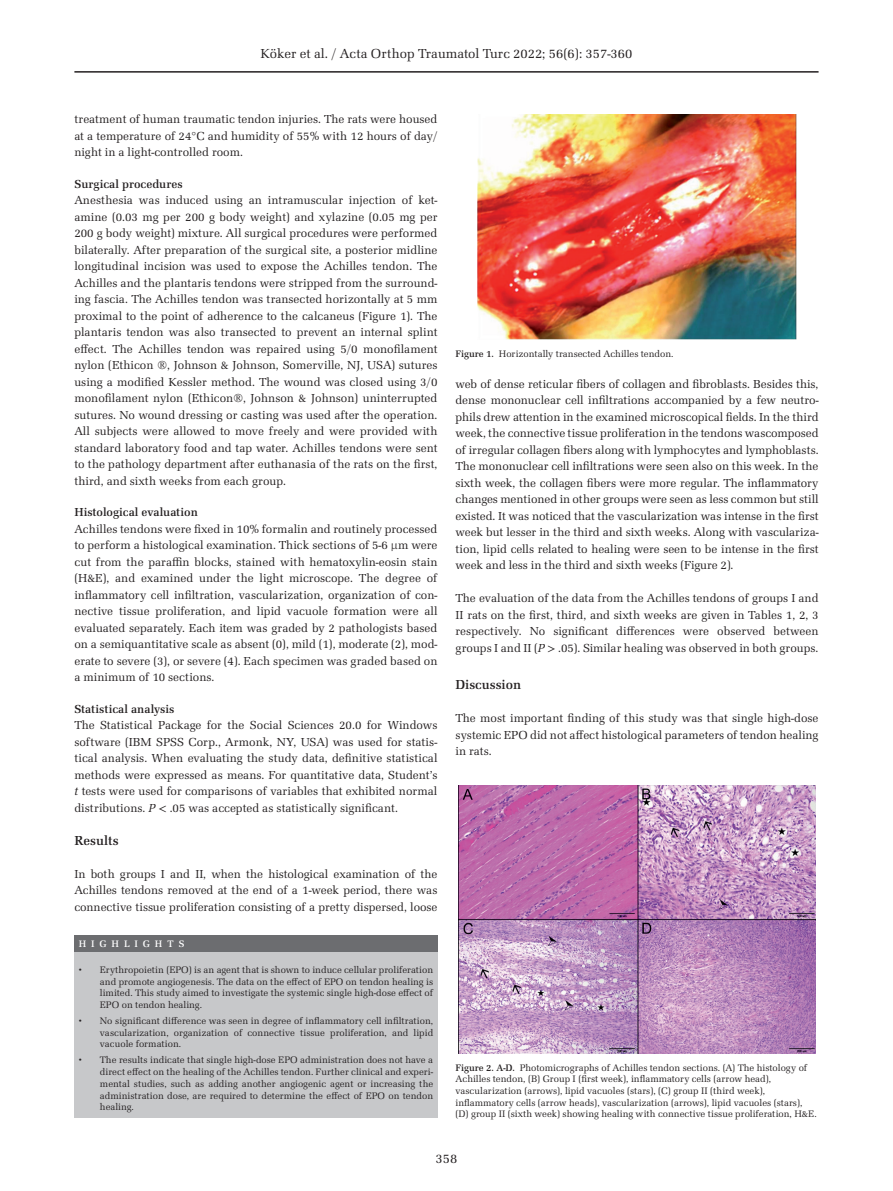
<style>
.page{position:relative;width:893px;height:1191px;background:#fff}
.page>*{position:absolute;margin:0;border:0;box-sizing:border-box;transform-origin:0 0}
.t1{font:13.5px "Latino URW";color:#231f20}
.t2{font:500 13.5px "Latino URW";color:#231f20}
.t3{font:12px/16.5px "Latino URW";color:#231f20;text-align:justify}
.t4{font:500 12px "Latino URW";color:#231f20}
.t5{font:9.75px/11.7px "Latino URW";color:#231f20;text-align:justify}
.t6{font:500 9.75px "Latino URW";letter-spacing:.5em;color:#fff}
.s1{font-family:"STIX General"}
.s2{font-style:italic}
.s3{font-weight:500}
</style>
<div class="page">
<hr style="left:74px;top:71px;width:745px;height:2px;background:#231f20">
<div style="left:74px;top:934px;width:363px;height:18px;background:#6c6d70"></div>
<div style="left:74px;top:952px;width:363px;height:63px;background:#c7c8ca"></div>
<div style="left:74px;top:1012px;width:363px;height:42px;background:#c7c8ca"></div>
<div style="left:74px;top:1051px;width:363px;height:66px;background:#c7c8ca"></div>
<img style="left:478px;top:114px;width:318px;height:225px">
<img style="left:458px;top:785px;width:358px;height:268px">
<p class="t1" style="left:261px;top:45px;width:373px">Köker et al. / Acta Orthop Traumatol Turc 2022; 56(6): 357-360</p>
<p class="t3" style="left:74px;top:111px;width:365px">treatment of human traumatic tendon injuries. The rats were housed at a temperature of 24<span class="s1">°</span>C and humidity of 55% with 12 hours of day/ night in a light-controlled room.</p>
<p class="t4" style="left:74px;top:176px;width:110px">Surgical procedures</p>
<p class="t3" style="left:74px;top:192px;width:365px">Anesthesia was induced using an intramuscular injection of ket&shy;amine (0.03 mg per 200 g body weight) and xylazine (0.05 mg per 200 g body weight) mixture. All surgical procedures were performed bilaterally. After preparation of the surgical site, a posterior midline longitudinal incision was used to expose the Achilles tendon. The Achilles and the plantaris tendons were stripped from the surround&shy;ing fascia. The Achilles tendon was transected horizontally at 5 mm proximal to the point of adherence to the calcaneus (Figure 1). The plantaris tendon was also transected to prevent an internal splint effect. The Achilles tendon was repaired using 5/0 monofilament nylon (Ethicon ®, Johnson &amp; Johnson, Somerville, NJ, USA) sutures using a modified Kessler method. The wound was closed using 3/0 monofilament nylon (Ethicon®, Johnson &amp; Johnson) uninterrupted sutures. No wound dressing or casting was used after the operation.<br>All subjects were allowed to move freely and were provided with standard laboratory food and tap water. Achilles tendons were sent to the pathology department after euthanasia of the rats on the first, third, and sixth weeks from each group.</p>
<p class="t4" style="left:74px;top:505px;width:125px">Histological evaluation</p>
<p class="t3" style="left:74px;top:520px;width:365px">Achilles tendons were fixed in 10% formalin and routinely processed to perform a histological examination. Thick sections of 5-6 µm were cut from the paraffin blocks, stained with hematoxylin-eosin stain (H&amp;E), and examined under the light microscope. The degree of inflammatory cell infiltration, vascularization, organization of con&shy;nective tissue proliferation, and lipid vacuole formation were all evaluated separately. Each item was graded by 2 pathologists based on a semiquantitative scale as absent (0), mild (1), moderate (2), mod&shy;erate to severe (3), or severe (4). Each specimen was graded based on a minimum of 10 sections.</p>
<p class="t4" style="left:74px;top:701px;width:101px">Statistical analysis</p>
<p class="t3" style="left:74px;top:717px;width:365px">The Statistical Package for the Social Sciences 20.0 for Windows software (IBM SPSS Corp., Armonk, NY, USA) was used for statis&shy;tical analysis. When evaluating the study data, definitive statistical methods were expressed as means. For quantitative data, Student’s <span class="s2">t</span> tests were used for comparisons of variables that exhibited normal distributions. <span class="s2">P</span> <span class="s1">&lt;</span> .05 was accepted as statistically significant.</p>
<p class="t2" style="left:74px;top:832px;width:46px">Results</p>
<p class="t3" style="left:74px;top:865px;width:365px">In both groups I and II, when the histological examination of the Achilles tendons removed at the end of a 1-week period, there was connective tissue proliferation consisting of a pretty dispersed, loose</p>
<p class="t6" style="left:79px;top:938px;width:107px">HIGHLIGHTS</p>
<p class="t5" style="left:100px;top:964px;width:335px;text-indent:-21px">• Erythropoietin (EPO) is an agent that is shown to induce cellular proliferation and promote angiogenesis. The data on the effect of EPO on tendon healing is limited. This study aimed to investigate the systemic single high-dose effect of EPO on tendon healing.</p>
<p class="t5" style="left:100px;top:1015px;width:335px;text-indent:-21px">• No significant difference was seen in degree of inflammatory cell infiltration, vascularization, organization of connective tissue proliferation, and lipid vacuole formation.</p>
<p class="t5" style="left:100px;top:1054px;width:335px;text-indent:-21px">• The results indicate that single high-dose EPO administration does not have a direct effect on the healing of the Achilles tendon. Further clinical and experi&shy;mental studies, such as adding another angiogenic agent or increasing the administration dose, are required to determine the effect of EPO on tendon healing.</p>
<p class="t5" style="left:455px;top:347px;width:220px"><span class="s3">Figure 1.</span> Horizontally transected Achilles tendon.</p>
<p class="t3" style="left:455px;top:376px;width:365px">web of dense reticular fibers of collagen and fibroblasts. Besides this, dense mononuclear cell infiltrations accompanied by a few neutro&shy;phils drew attention in the examined microscopical fields. In the third week, the connective tissue proliferation in the tendons wascomposed of irregular collagen fibers along with lymphocytes and lymphoblasts.<br>The mononuclear cell infiltrations were seen also on this week. In the sixth week, the collagen fibers were more regular. The inflammatory changes mentioned in other groups were seen as less common but still existed. It was noticed that the vascularization was intense in the first week but lesser in the third and sixth weeks. Along with vasculariza&shy;tion, lipid cells related to healing were seen to be intense in the first week and less in the third and sixth weeks (Figure 2).</p>
<p class="t3" style="left:455px;top:590px;width:365px">The evaluation of the data from the Achilles tendons of groups I and II rats on the first, third, and sixth weeks are given in Tables 1, 2, 3 respectively. No significant differences were observed between groups I and II (<span class="s2">P</span> <span class="s1">&gt;</span> .05). Similar healing was observed in both groups.</p>
<p class="t2" style="left:455px;top:676px;width:67px">Discussion</p>
<p class="t3" style="left:455px;top:710px;width:365px">The most important finding of this study was that single high-dose systemic EPO did not affect histological parameters of tendon healing in rats.</p>
<p class="t5" style="left:455px;top:1061px;width:363px;text-align:left"><span class="s3">Figure 2. A-D.</span> Photomicrographs of Achilles tendon sections. (A) The histology of Achilles tendon, (B) Group I (first week), inflammatory cells (arrow head), vascularization (arrows), lipid vacuoles (stars), (C) group II (third week), inflammatory cells (arrow heads), vascularization (arrows), lipid vacuoles (stars), (D) group II (sixth week) showing healing with connective tissue proliferation, H&amp;E.</p>
<p class="t1" style="left:436px;top:1150px;width:23px">358</p>
</div>
